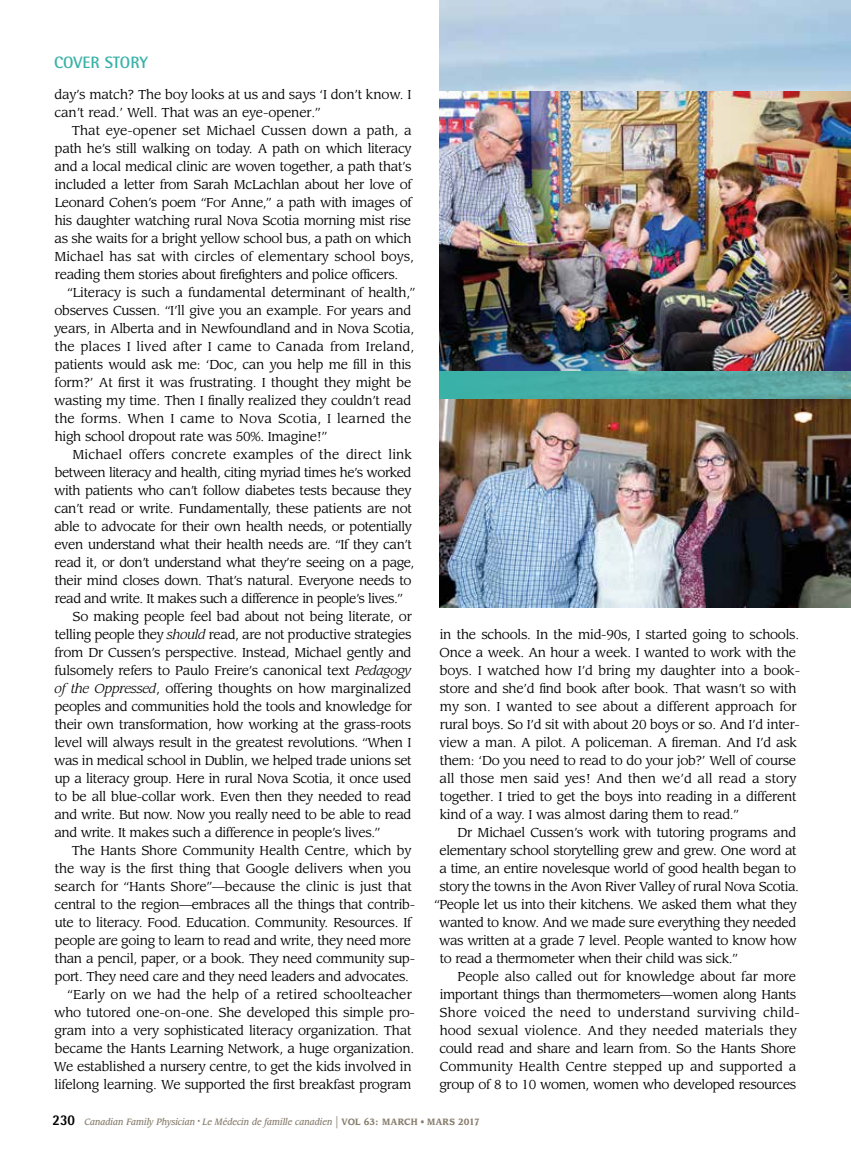
<style>
.page{position:relative;width:851px;height:1161px;background:#fff}
.page>*{position:absolute;margin:0;border:0;box-sizing:border-box;transform-origin:0 0}
.t1{font:700 16.5px "Rotis Semi Sans Std";color:#39b2a8}
.t2{font:12.75px/18px "Leawood Std";letter-spacing:-.025em;color:#000}
.t3{font:12.75px "Leawood Std";letter-spacing:.005em;color:#000}
.t4{font:12.75px "Leawood Std";letter-spacing:-.005em;color:#000}
.t5{font:12.75px "Leawood Std";letter-spacing:.015em;color:#000}
.t6{font:italic 500 9px "Leawood Std";color:#887e6e;scale:.9 1}
.s1{font-style:italic}
.s2{font-family:"Rotis Semi Sans Std";font-weight:800;font-style:normal;font-size:15px;color:#000}
.s3{font-weight:400;font-style:normal;font-size:15px}
.s4{font-weight:700;font-style:normal}
.s5{font-weight:400;font-style:normal}
</style>
<div class="page">
<img style="left:439px;top:0;width:411px;height:608px">
<img style="left:439px;top:399px;width:411px;height:208px">
<svg style="left:439px;top:370px;width:411px;height:29px;background:#4da8a3"></svg>
<img style="left:439px;top:92px;width:411px;height:278px">
<p class="t1" style="left:54px;top:53px;width:96px">COVER STORY</p>
<p class="t2" style="left:54px;top:86px;width:358px">day’s match? The boy looks at us and says ‘I don’t know. I can’t read.’ Well. That was an eye-opener.”</p>
<p class="t2" style="left:54px;top:122px;width:361px;text-indent:17px">That eye-opener set Michael Cussen down a path, a path he’s still walking on today. A path on which literacy and a local medical clinic are woven together, a path that’s included a letter from Sarah McLachlan about her love of Leonard Cohen’s poem “For Anne,” a path with images of his daughter watching rural Nova Scotia morning mist rise as she waits for a bright yellow school bus, a path on which Michael has sat with circles of elementary school boys, reading them stories about firefighters and police officers.</p>
<p class="t2" style="left:54px;top:284px;width:363px;text-indent:13px">“Literacy is such a fundamental determinant of health,” observes Cussen. “I’ll give you an example. For years and years, in Alberta and in Newfoundland and in Nova Scotia, the places I lived after I came to Canada from Ireland, patients would ask me: ‘Doc, can you help me fill in this form?’ At first it was frustrating. I thought they might be wasting my time. Then I finally realized they couldn’t read the forms. When I came to Nova Scotia, I learned the high school dropout rate was 50%. Imagine!”</p>
<p class="t3" style="left:72px;top:447px;width:341px">Michael offers concrete examples of the direct link</p>
<p class="t2" style="left:55px;top:464px;width:358px">between literacy and health, citing myriad times he’s worked</p>
<p class="t2" style="left:54px;top:482px;width:358px">with patients who can’t follow diabetes tests because they</p>
<p class="t2" style="left:54px;top:500px;width:359px">can’t read or write. Fundamentally, these patients are not</p>
<p class="t2" style="left:54px;top:518px;width:359px">able to advocate for their own health needs, or potentially</p>
<p class="t2" style="left:54px;top:536px;width:359px">even understand what their health needs are. “If they can’t</p>
<p class="t2" style="left:55px;top:554px;width:361px">read it, or don’t understand what they’re seeing on a page,</p>
<p class="t2" style="left:55px;top:572px;width:358px">their mind closes down. That’s natural. Everyone needs to</p>
<p class="t2" style="left:55px;top:590px;width:349px">read and write. It makes such a difference in people’s lives.”</p>
<p class="t2" style="left:73px;top:608px;width:341px">So making people feel bad about not being literate, or</p>
<p class="t2" style="left:55px;top:626px;width:358px">telling people they <span class="s1">should</span> read, are not productive strategies</p>
<p class="t2" style="left:55px;top:644px;width:358px">from Dr Cussen’s perspective. Instead, Michael gently and</p>
<p class="t2" style="left:55px;top:662px;width:358px">fulsomely refers to Paulo Freire’s canonical text <span class="s1">Pedagogy</span></p>
<p class="t2" style="left:54px;top:680px;width:358px"><span class="s1">of the Oppressed</span>, offering thoughts on how marginalized</p>
<p class="t2" style="left:55px;top:698px;width:358px">peoples and communities hold the tools and knowledge for</p>
<p class="t2" style="left:55px;top:716px;width:358px">their own transformation, how working at the grass-roots</p>
<p class="t2" style="left:55px;top:734px;width:358px">level will always result in the greatest revolutions. “When I</p>
<p class="t2" style="left:54px;top:752px;width:359px">was in medical school in Dublin, we helped trade unions set</p>
<p class="t2" style="left:55px;top:770px;width:358px">up a literacy group. Here in rural Nova Scotia, it once used</p>
<p class="t2" style="left:55px;top:788px;width:358px">to be all blue-collar work. Even then they needed to read</p>
<p class="t2" style="left:54px;top:806px;width:358px">and write. But now. Now you really need to be able to read</p>
<p class="t2" style="left:54px;top:824px;width:327px">and write. It makes such a difference in people’s lives.”</p>
<p class="t2" style="left:72px;top:842px;width:341px">The Hants Shore Community Health Centre, which by</p>
<p class="t2" style="left:55px;top:860px;width:357px">the way is the first thing that Google delivers when you</p>
<p class="t4" style="left:54px;top:879px;width:359px">search for “Hants Shore”—because the clinic is just that</p>
<p class="t2" style="left:54px;top:896px;width:362px">central to the region—embraces all the things that contrib-</p>
<p class="t2" style="left:55px;top:914px;width:358px">ute to literacy. Food. Education. Community. Resources. If</p>
<p class="t2" style="left:55px;top:932px;width:358px">people are going to learn to read and write, they need more</p>
<p class="t2" style="left:55px;top:950px;width:362px">than a pencil, paper, or a book. They need community sup-</p>
<p class="t2" style="left:55px;top:968px;width:355px">port. They need care and they need leaders and advocates.</p>
<p class="t3" style="left:68px;top:987px;width:346px">“Early on we had the help of a retired schoolteacher</p>
<p class="t2" style="left:54px;top:1004px;width:362px">who tutored one-on-one. She developed this simple pro-</p>
<p class="t2" style="left:54px;top:1022px;width:358px">gram into a very sophisticated literacy organization. That</p>
<p class="t2" style="left:55px;top:1040px;width:361px">became the Hants Learning Network, a huge organization.</p>
<p class="t2" style="left:54px;top:1058px;width:359px">We established a nursery centre, to get the kids involved in</p>
<p class="t2" style="left:55px;top:1076px;width:358px">lifelong learning. We supported the first breakfast program</p>
<p class="t2" style="left:439px;top:626px;width:362px">in the schools. In the mid-90s, I started going to schools.<br>Once a week. An hour a week. I wanted to work with the boys. I watched how I’d bring my daughter into a book&shy;store and she’d find book after book. That wasn’t so with my son. I wanted to see about a different approach for rural boys. So I’d sit with about 20 boys or so. And I’d inter&shy;view a man. A pilot. A policeman. A fireman. And I’d ask them: ‘Do you need to read to do your job?’ Well of course all those men said yes! And then we’d all read a story together. I tried to get the boys into reading in a different kind of a way. I was almost daring them to read.”</p>
<p class="t2" style="left:457px;top:824px;width:340px">Dr Michael Cussen’s work with tutoring programs and</p>
<p class="t2" style="left:439px;top:842px;width:359px">elementary school storytelling grew and grew. One word at</p>
<p class="t2" style="left:439px;top:860px;width:358px">a time, an entire novelesque world of good health began to</p>
<p class="t2" style="left:439px;top:878px;width:361px">story the towns in the Avon River Valley of rural Nova Scotia.</p>
<p class="t2" style="left:434px;top:896px;width:363px">“People let us into their kitchens. We asked them what they</p>
<p class="t2" style="left:439px;top:914px;width:358px">wanted to know. And we made sure everything they needed</p>
<p class="t2" style="left:439px;top:932px;width:359px">was written at a grade 7 level. People wanted to know how</p>
<p class="t2" style="left:440px;top:950px;width:299px">to read a thermometer when their child was sick.”</p>
<p class="t4" style="left:457px;top:969px;width:340px">People also called out for knowledge about far more</p>
<p class="t2" style="left:439px;top:986px;width:358px">important things than thermometers—women along Hants</p>
<p class="t5" style="left:439px;top:1005px;width:362px">Shore voiced the need to understand surviving child-</p>
<p class="t3" style="left:439px;top:1023px;width:358px">hood sexual violence. And they needed materials they</p>
<p class="t2" style="left:439px;top:1040px;width:358px">could read and share and learn from. So the Hants Shore</p>
<p class="t3" style="left:439px;top:1059px;width:358px">Community Health Centre stepped up and supported a</p>
<p class="t2" style="left:439px;top:1076px;width:358px">group of 8 to 10 women, women who developed resources</p>
<p class="t6" style="left:52px;top:1116px;width:476px"><span class="s2">230</span> Canadian Family Physician <sup>•</sup> Le Médecin de famille canadien <span class="s3">|</span> <span class="s4">VOL 63: MARCH</span> <span class="s5">•</span> <span class="s4">MARS 2017</span></p>
</div>
